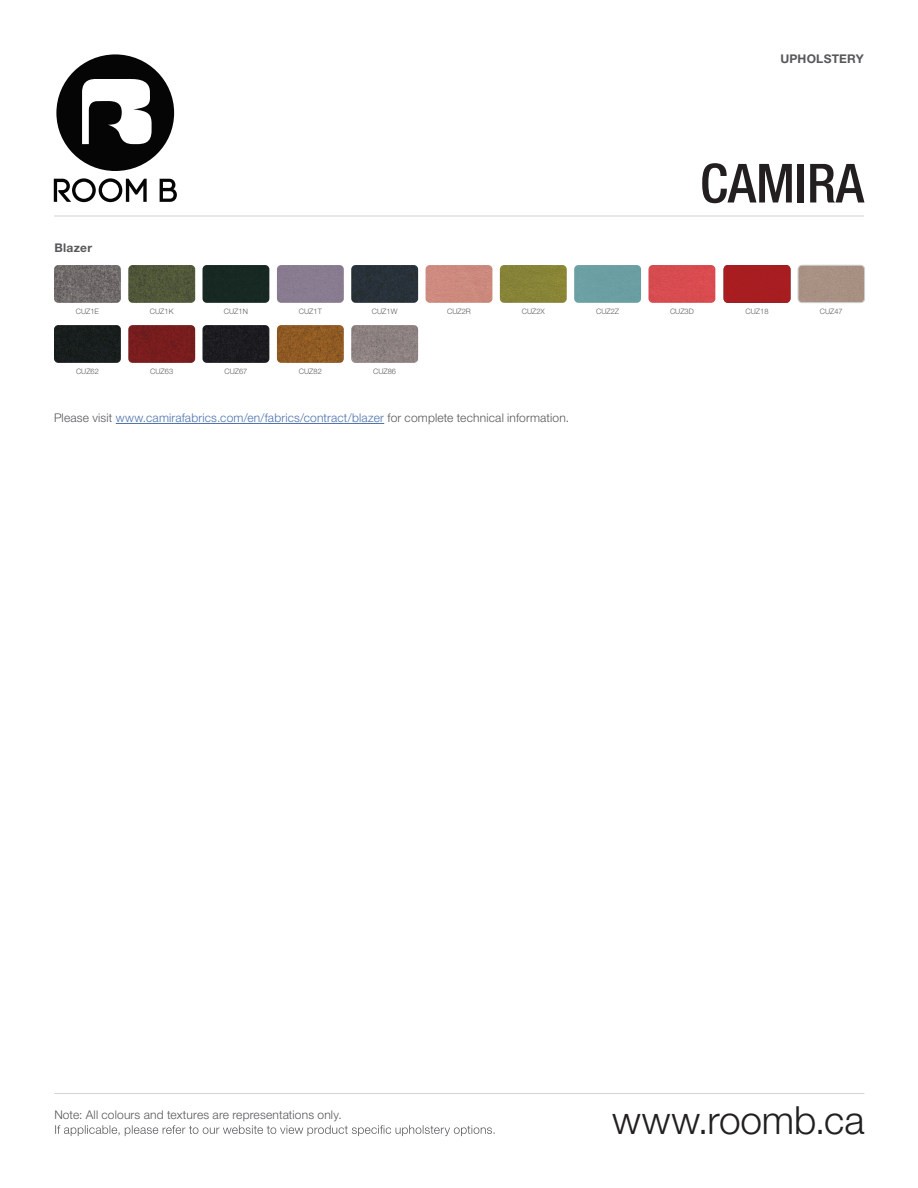
<style>
.page{position:relative;width:918px;height:1188px;background:#fff}
.page>*{position:absolute;margin:0;border:0;box-sizing:border-box;transform-origin:0 0}
.t1{font:500 condensed 54px "Helvetica Neue LT Std";color:#231f20}
.t2{font:300 38.85px "Helvetica Neue LT Std";letter-spacing:-.005em;color:#231f20}
.t3{font:300 12px "Helvetica Neue LT Std";letter-spacing:.015em;color:#4d72ac}
.t4{font:300 12px "Helvetica Neue LT Std";letter-spacing:.015em;color:#57585a}
.t5{font:700 12px "Helvetica Neue LT Std";letter-spacing:.02em;color:#57585a}
.t6{font:300 7.5px "Helvetica Neue LT Std";color:#57585a}
.s1{color:#57585a}
</style>
<div class="page">
<hr style="left:54px;top:216px;width:810px;height:1px;background:#d1d2d4">
<hr style="left:54px;top:1093px;width:810px;height:1px;background:#d1d2d4">
<svg style="left:55px;top:1125px;width:440px;height:11px"></svg>
<div style="left:426px;top:265px;width:66px;height:38px;background:#cd8a7e"></div>
<img style="left:54px;top:265px;width:67px;height:38px">
<img style="left:54px;top:325px;width:67px;height:38px">
<div style="left:724px;top:265px;width:66px;height:38px;background:#a81d20"></div>
<img style="left:500px;top:265px;width:67px;height:38px">
<div style="left:574px;top:265px;width:67px;height:38px;background:#6b9fa3"></div>
<div style="left:648px;top:265px;width:67px;height:38px;background:#d84c50"></div>
<img style="left:128px;top:265px;width:67px;height:38px">
<img style="left:128px;top:325px;width:67px;height:38px">
<div style="left:798px;top:265px;width:66px;height:38px;background:#a89083"></div>
<div style="left:798px;top:265px;width:67px;height:38px;border:1px solid #d1d2d4;border-radius:4px"></div>
<div style="left:277px;top:265px;width:67px;height:38px;background:#897c90"></div>
<img style="left:277px;top:325px;width:67px;height:38px">
<div style="left:202px;top:265px;width:67px;height:38px;background:#172922"></div>
<img style="left:202px;top:325px;width:67px;height:38px">
<img style="left:351px;top:265px;width:67px;height:38px">
<img style="left:351px;top:325px;width:67px;height:38px">
<hr style="left:116px;top:423px;width:268px;height:1px;background:#4d72ac">
<svg style="left:160px;top:179px;width:17px;height:23px"></svg>
<svg style="left:56px;top:54px;width:118px;height:117px"></svg>
<svg style="left:54px;top:178px;width:93px;height:24px"></svg>
<p class="t5" style="left:780px;top:51px;width:85px">UPHOLSTERY</p>
<p class="t5" style="left:55px;top:240px;width:39px">Blazer</p>
<h1 class="t1" style="left:700px;top:151px;width:166px">CAMIRA</h1>
<p class="t6" style="left:76px;top:306px;width:25px">CUZ1E</p>
<p class="t6" style="left:522px;top:306px;width:24px">CUZ2X</p>
<p class="t6" style="left:670px;top:306px;width:25px">CUZ3D</p>
<p class="t6" style="left:150px;top:306px;width:25px">CUZ1K</p>
<p class="t6" style="left:224px;top:306px;width:25px">CUZ1N</p>
<p class="t6" style="left:299px;top:306px;width:24px">CUZ1T</p>
<p class="t6" style="left:447px;top:306px;width:25px">CUZ2R</p>
<p class="t6" style="left:820px;top:306px;width:24px">CUZ47</p>
<p class="t6" style="left:372px;top:306px;width:27px">CUZ1W</p>
<p class="t6" style="left:596px;top:306px;width:24px">CUZ2Z</p>
<p class="t6" style="left:746px;top:306px;width:24px">CUZ18</p>
<p class="t6" style="left:76px;top:366px;width:24px">CUZ62</p>
<p class="t6" style="left:150px;top:366px;width:24px">CUZ63</p>
<p class="t6" style="left:225px;top:366px;width:24px">CUZ67</p>
<p class="t6" style="left:299px;top:366px;width:24px">CUZ82</p>
<p class="t6" style="left:373px;top:366px;width:24px">CUZ86</p>
<p class="t3" style="left:54px;top:411px;width:517px"><span class="s1">Please visit</span> www.camirafabrics.com/en/fabrics/contract/blazer <span class="s1">for complete technical information.</span></p>
<p class="t4" style="left:54px;top:1107px;width:289px">Note: All colours and textures are representations only.</p>
<h2 class="t2" style="left:612px;top:1096px;width:254px">www.roomb.ca</h2>
</div>
